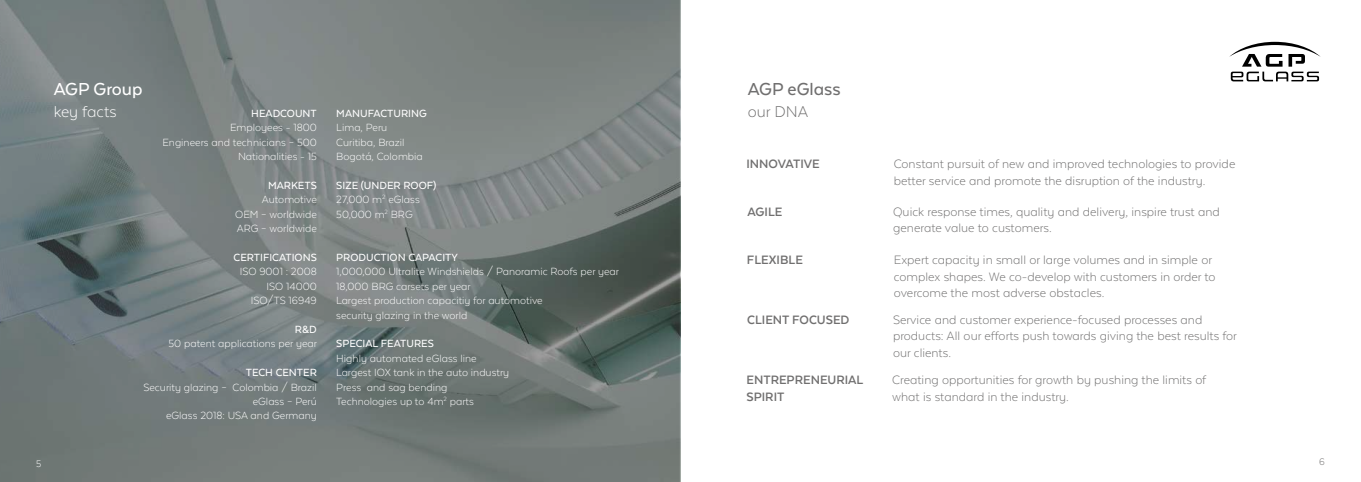
<style>
.page{position:relative;width:1361px;height:482px;background:#fff}
.page>*{position:absolute;margin:0;border:0;box-sizing:border-box;transform-origin:0 0}
.t1{font:500 20px "Texta Alt";color:#706f6f}
.t2{font:500 20px "Texta Alt";color:#fff}
.t3{font:300 18px "Texta Alt";color:#fff}
.t4{font:300 18px "Texta Alt";color:#706f6f}
.t5{font:300 14px/16.8px "Texta Alt";color:#706f6f}
.t6{font:700 14px/16.8px "Texta Alt";color:#706f6f}
.t7{font:300 12px/14.4px "Texta Alt";color:#fff}
.t8{font:500 12px "Texta Alt";color:#fff}
.t9{font:300 11px "Texta Alt";color:#fff}
.t10{font:300 11px "Texta Alt";color:#706f6f}
.s1{font-weight:500}
</style>
<div class="page">
<img style="left:0;top:0;width:680px;height:482px">
<svg style="left:1229px;top:42px;width:91px;height:39px"></svg>
<h1 class="t2" style="left:54px;top:79px;width:90px">AGP Group</h1>
<h2 class="t3" style="left:54px;top:102px;width:64px">key facts</h2>
<p class="t8" style="left:251px;top:107px;width:67px">HEADCOUNT</p>
<p class="t7" style="left:162px;top:120px;width:156px;text-align:right">Employees - 1800<br>Engineers and technicians – 500<br>Nationalities - 15</p>
<p class="t8" style="left:268px;top:179px;width:50px">MARKETS</p>
<p class="t7" style="left:235px;top:192px;width:83px;text-align:justify;text-indent:27px">Automotive OEM – worldwide ARG – worldwide</p>
<p class="t8" style="left:234px;top:251px;width:85px">CERTIFICATIONS</p>
<p class="t7" style="left:240px;top:264px;width:79px;text-align:right">ISO 9001 : 2008<br>ISO 14000<br>ISO/TS 16949</p>
<p class="t8" style="left:295px;top:323px;width:23px">R&amp;D</p>
<p class="t7" style="left:169px;top:336px;width:150px">50 patent applications per year</p>
<p class="t8" style="left:246px;top:366px;width:72px">TECH CENTER</p>
<p class="t7" style="left:143px;top:380px;width:175px;text-align:right">Security glazing – Colombia / Brazil eGlass – Perú<br>eGlass 2018: USA and Germany</p>
<p class="t9" style="left:36px;top:458px;width:7px">5</p>
<p class="t8" style="left:336px;top:107px;width:92px">MANUFACTURING</p>
<p class="t7" style="left:336px;top:120px;width:88px">Lima, Peru<br>Curitiba, Brazil<br>Bogotá, Colombia</p>
<p class="t7" style="left:336px;top:178px;width:102px"><span class="s1">SIZE (UNDER ROOF)<br></span>27,000 m<sup>2</sup> eGlass<br>50,000 m<sup>2</sup> BRG</p>
<p class="t8" style="left:336px;top:251px;width:123px">PRODUCTION CAPACITY</p>
<p class="t7" style="left:336px;top:264px;width:284px">1,000,000 Ultralite Windshields / Panoramic Roofs per year 18,000 BRG carsets per year<br>Largest production capacitiy for automotive<br>security glazing in the world</p>
<p class="t8" style="left:336px;top:338px;width:99px">SPECIAL FEATURES</p>
<p class="t7" style="left:336px;top:351px;width:174px">Highly automated eGlass line<br>Largest IOX tank in the auto industry<br>Press and sag bending<br>Technologies up to 4m<sup>2</sup> parts</p>
<h1 class="t1" style="left:747px;top:79px;width:95px">AGP eGlass</h1>
<h2 class="t4" style="left:747px;top:102px;width:62px">our DNA</h2>
<p class="t6" style="left:746px;top:155px;width:75px">INNOVATIVE</p>
<p class="t6" style="left:747px;top:203px;width:36px">AGILE</p>
<p class="t6" style="left:747px;top:251px;width:58px">FLEXIBLE</p>
<p class="t6" style="left:747px;top:311px;width:104px">CLIENT FOCUSED</p>
<p class="t6" style="left:746px;top:371px;width:119px">ENTREPRENEURIAL<br>SPIRIT</p>
<p class="t5" style="left:893px;top:155px;width:343px">Constant pursuit of new and improved technologies to provide better service and promote the disruption of the industry.</p>
<p class="t5" style="left:893px;top:203px;width:328px">Quick response times, quality and delivery, inspire trust and generate value to customers.</p>
<p class="t5" style="left:894px;top:251px;width:323px">Expert capacity in small or large volumes and in simple or complex shapes. We co-develop with customers in order to overcome the most adverse obstacles.</p>
<p class="t5" style="left:893px;top:311px;width:345px">Service and customer experience-focused processes and products: All our efforts push towards giving the best results for our clients.</p>
<p class="t5" style="left:892px;top:371px;width:316px">Creating opportunities for growth by pushing the limits of what is standard in the industry.</p>
<p class="t10" style="left:1319px;top:456px;width:7px">6</p>
</div>
